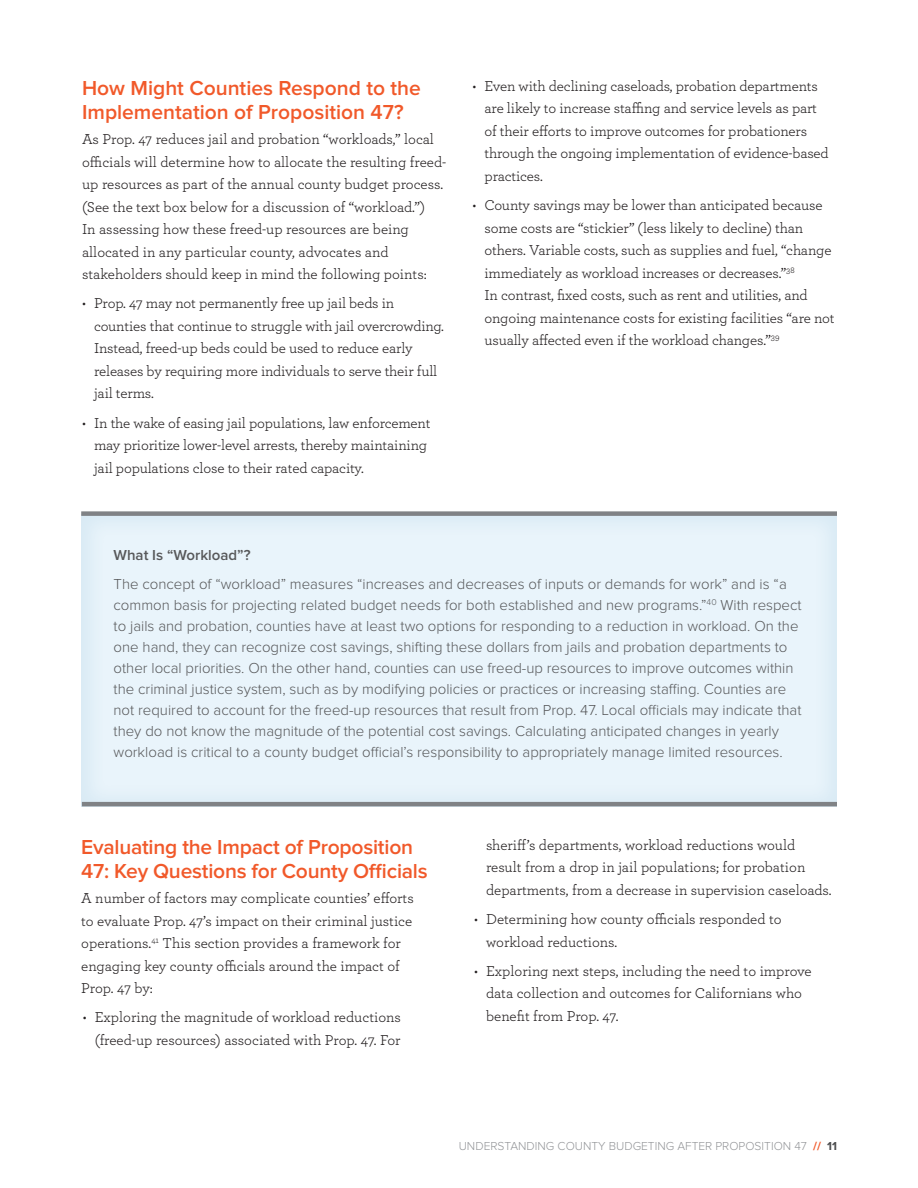
<style>
.page{position:relative;width:918px;height:1188px;background:#fff}
.page>*{position:absolute;margin:0;border:0;box-sizing:border-box;transform-origin:0 0}
.t1{font:600 21px/24px "Proxima Nova";letter-spacing:-.01em;color:#f1592a}
.t2{font:15px/22.5px "Archer";letter-spacing:-.01em;color:#231f20}
.t3{font:300 15px/21px "Proxima Nova";color:#57585a}
.t4{font:600 15px "Proxima Nova";color:#57585a}
.t5{font:300 12px "Proxima Nova";color:#939598}
.s1{font-weight:700;color:#f1592a}
.s2{font-weight:700;color:#4b4c4d}
</style>
<div class="page">
<div style="left:76px;top:509px;width:762px;height:299px;background:#e9f4fb"></div>
<div style="left:81px;top:511px;width:756px;height:5px;background:#808285"></div>
<hr style="left:82px;top:802px;width:755px;height:4px;background:#808285">
<h1 class="t1" style="left:82px;top:77px;width:340px">How Might Counties Respond to the<br>Implementation of Proposition 47?</h1>
<p class="t2" style="left:82px;top:127px;width:366px">As Prop. 47 reduces jail and probation “workloads,” local officials will determine how to allocate the resulting freed&shy;up resources as part of the annual county budget process. (See the text box below for a discussion of “workload.”)<br>In assessing how these freed-up resources are being allocated in any particular county, advocates and stakeholders should keep in mind the following points:</p>
<p class="t2" style="left:94px;top:291px;width:351px;text-indent:-12px">• Prop. 47 may not permanently free up jail beds in counties that continue to struggle with jail overcrowding.<br>Instead, freed-up beds could be used to reduce early releases by requiring more individuals to serve their full jail terms.</p>
<p class="t2" style="left:94px;top:411px;width:338px;text-indent:-12px">• In the wake of easing jail populations, law enforcement may prioritize lower-level arrests, thereby maintaining jail populations close to their rated capacity.</p>
<p class="t2" style="left:485px;top:74px;width:346px;text-indent:-12px">• Even with declining caseloads, probation departments are likely to increase staffing and service levels as part of their efforts to improve outcomes for probationers through the ongoing implementation of evidence-based practices.</p>
<p class="t2" style="left:485px;top:193px;width:352px;text-indent:-12px">• County savings may be lower than anticipated because some costs are “stickier” (less likely to decline) than others. Variable costs, such as supplies and fuel, “change immediately as workload increases or decreases.”<sup>38<br></sup>In contrast, fixed costs, such as rent and utilities, and ongoing maintenance costs for existing facilities “are not usually affected even if the workload changes.”<sup>39</sup></p>
<p class="t4" style="left:114px;top:546px;width:139px">What Is “Workload”?</p>
<p class="t3" style="left:114px;top:574px;width:690px">The concept of “workload” measures “increases and decreases of inputs or demands for work” and is “a common basis for projecting related budget needs for both established and new programs.”<sup>40</sup> With respect to jails and probation, counties have at least two options for responding to a reduction in workload. On the one hand, they can recognize cost savings, shifting these dollars from jails and probation departments to other local priorities. On the other hand, counties can use freed-up resources to improve outcomes within the criminal justice system, such as by modifying policies or practices or increasing staffing. Counties are not required to account for the freed-up resources that result from Prop. 47. Local officials may indicate that they do not know the magnitude of the potential cost savings. Calculating anticipated changes in yearly workload is critical to a county budget official’s responsibility to appropriately manage limited resources.</p>
<h1 class="t1" style="left:81px;top:836px;width:348px">Evaluating the Impact of Proposition<br>47: Key Questions for County Officials</h1>
<p class="t2" style="left:81px;top:886px;width:334px">A number of factors may complicate counties’ efforts to evaluate Prop. 47’s impact on their criminal justice operations.<sup>41</sup> This section provides a framework for engaging key county officials around the impact of Prop. 47 by:</p>
<p class="t2" style="left:83px;top:1005px;width:320px;text-align:right">• Exploring the magnitude of workload reductions (freed-up resources) associated with Prop. 47. For</p>
<p class="t2" style="left:486px;top:833px;width:347px">sheriff’s departments, workload reductions would result from a drop in jail populations; for probation departments, from a decrease in supervision caseloads.</p>
<p class="t2" style="left:486px;top:907px;width:297px;text-indent:-12px">• Determining how county officials responded to workload reductions.</p>
<p class="t2" style="left:486px;top:959px;width:327px;text-indent:-12px">• Exploring next steps, including the need to improve data collection and outcomes for Californians who benefit from Prop. 47.</p>
<p class="t5" style="left:459px;top:1139px;width:380px">UNDERSTANDING COUNTY BUDGETING AFTER PROPOSITION 47 <span class="s1">//</span> <span class="s2">11</span></p>
</div>
